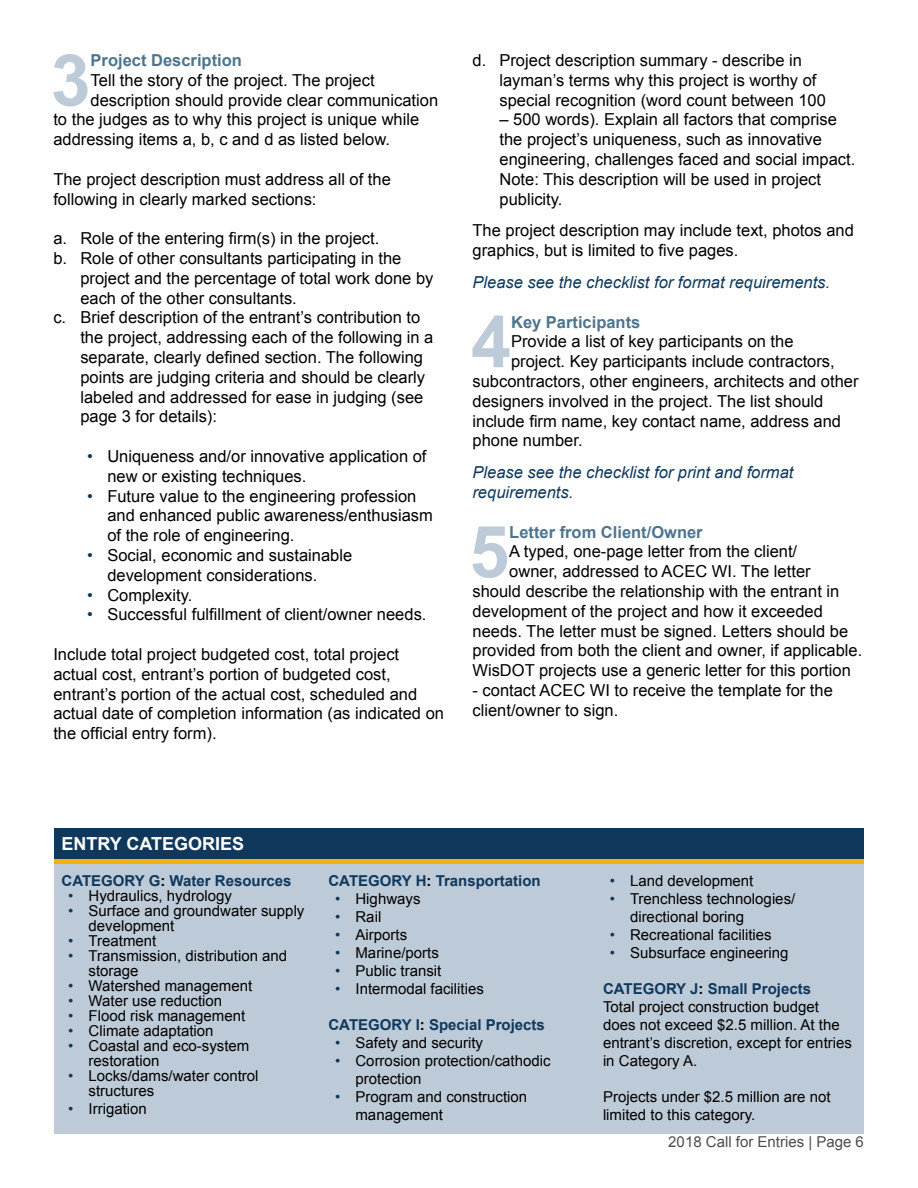
<style>
.page{position:relative;width:918px;height:1188px;background:#fff}
.page>*{position:absolute;margin:0;border:0;box-sizing:border-box;transform-origin:0 0}
.t1{font:700 71.85px "Arial";color:#bdcad7}
.t2{font:700 18px "Arial";color:#fff}
.t3{font:16.5px/19.8px "Arial";color:#000}
.t4{font:italic 16.5px/19.8px "Arial";color:#0f385c}
.t5{font:700 16.5px "Arial";color:#4d748e}
.t6{font:15px/18px "Arial";color:#000}
.t7{font:700 15px "Arial";color:#0f385c}
.t8{font:15px "Arial";color:#4d4d4f}
.s1{color:#0f385c}
.s2{color:#000}
.s3{font-weight:700;color:#0f385c}
.s4{font-weight:700}
</style>
<div class="page">
<div style="left:54px;top:828px;width:810px;height:306px;background:#bdcad7"></div>
<div style="left:54px;top:828px;width:810px;height:32px;background:#0f385c"></div>
<div style="left:54px;top:859px;width:810px;height:5px;background:#eeb111"></div>
<h1 class="t1" style="left:51px;top:32px;width:41px">3</h1>
<p class="t5" style="left:91px;top:49px;width:153px">Project Description</p>
<p class="t3" style="left:91px;top:70px;width:285px">Tell the story of the project. The project</p>
<p class="t3" style="left:91px;top:90px;width:349px">description should provide clear communication</p>
<p class="t3" style="left:53px;top:110px;width:367px">to the judges as to why this project is unique while</p>
<p class="t3" style="left:53px;top:130px;width:338px">addressing items a, b, c and d as listed below.</p>
<p class="t3" style="left:53px;top:169px;width:339px">The project description must address all of the following in clearly marked sections:</p>
<p class="t3" style="left:53px;top:229px;width:327px">a. Role of the entering firm(s) in the project.</p>
<p class="t3" style="left:53px;top:248px;width:349px">b. Role of other consultants participating in the</p>
<p class="t3" style="left:80px;top:268px;width:355px">project and the percentage of total work done by</p>
<p class="t3" style="left:80px;top:288px;width:218px">each of the other consultants.</p>
<p class="t3" style="left:53px;top:308px;width:368px">c. Brief description of the entrant’s contribution to</p>
<p class="t3" style="left:80px;top:328px;width:355px">the project, addressing each of the following in a</p>
<p class="t3" style="left:80px;top:347px;width:344px">separate, clearly defined section. The following</p>
<p class="t3" style="left:80px;top:367px;width:346px">points are judging criteria and should be clearly</p>
<p class="t3" style="left:80px;top:387px;width:345px">labeled and addressed for ease in judging (see</p>
<p class="t3" style="left:80px;top:407px;width:138px">page 3 for details):</p>
<p class="t3" style="left:107px;top:446px;width:321px;text-indent:-20px"><span class="s1">•</span> Uniqueness and/or innovative application of new or existing techniques.</p>
<p class="t3" style="left:107px;top:486px;width:327px;text-indent:-20px"><span class="s1">•</span> Future value to the engineering profession and enhanced public awareness/enthusiasm of the role of engineering.</p>
<p class="t3" style="left:107px;top:545px;width:246px;text-indent:-20px"><span class="s1">•</span> Social, economic and sustainable development considerations.</p>
<p class="t3" style="left:87px;top:585px;width:107px"><span class="s1">•</span> Complexity.</p>
<p class="t3" style="left:87px;top:605px;width:341px"><span class="s1">•</span> Successful fulfillment of client/owner needs.</p>
<p class="t3" style="left:53px;top:644px;width:392px">Include total project budgeted cost, total project actual cost, entrant’s portion of budgeted cost, entrant’s portion of the actual cost, scheduled and actual date of completion information (as indicated on the official entry form).</p>
<p class="t3" style="left:499px;top:50px;width:328px;text-indent:-27px">d. Project description summary - describe in layman’s terms why this project is worthy of special recognition (word count between 100</p>
<p class="t3" style="left:499px;top:110px;width:357px">– 500 words). Explain all factors that comprise the project’s uniqueness, such as innovative engineering, challenges faced and social impact.<br>Note: This description will be used in project publicity.</p>
<p class="t3" style="left:473px;top:221px;width:383px">The project description may include text, photos and graphics, but is limited to five pages.</p>
<p class="t4" style="left:473px;top:273px;width:359px">Please see the checklist for format requirements.</p>
<h1 class="t1" style="left:471px;top:294px;width:41px">4</h1>
<p class="t5" style="left:511px;top:311px;width:131px">Key Participants</p>
<p class="t3" style="left:511px;top:332px;width:284px">Provide a list of key participants on the</p>
<p class="t3" style="left:511px;top:352px;width:325px">project. Key participants include contractors,</p>
<p class="t3" style="left:473px;top:371px;width:388px">subcontractors, other engineers, architects and other</p>
<p class="t3" style="left:473px;top:391px;width:352px">designers involved in the project. The list should</p>
<p class="t3" style="left:473px;top:411px;width:370px">include firm name, key contact name, address and</p>
<p class="t3" style="left:473px;top:431px;width:112px">phone number.</p>
<p class="t4" style="left:473px;top:463px;width:322px">Please see the checklist for print and format requirements.</p>
<h1 class="t1" style="left:469px;top:504px;width:41px">5</h1>
<p class="t5" style="left:509px;top:521px;width:195px">Letter from Client/Owner</p>
<p class="t3" style="left:509px;top:542px;width:289px">A typed, one-page letter from the client/</p>
<p class="t3" style="left:509px;top:562px;width:303px">owner, addressed to ACEC WI. The letter</p>
<p class="t3" style="left:473px;top:581px;width:368px">should describe the relationship with the entrant in</p>
<p class="t3" style="left:473px;top:601px;width:352px">development of the project and how it exceeded</p>
<p class="t3" style="left:473px;top:621px;width:377px">needs. The letter must be signed. Letters should be</p>
<p class="t3" style="left:473px;top:641px;width:391px">provided from both the client and owner, if applicable.</p>
<p class="t3" style="left:473px;top:661px;width:380px">WisDOT projects use a generic letter for this portion</p>
<p class="t3" style="left:473px;top:680px;width:362px">- contact ACEC WI to receive the template for the client/owner to sign.</p>
<p class="t2" style="left:62px;top:831px;width:184px">ENTRY CATEGORIES</p>
<p class="t7" style="left:62px;top:870px;width:232px">CATEGORY G<span class="s2">:</span> Water Resources</p>
<p class="t6" style="left:68px;top:887px;width:165px"><span class="s1">•</span> Hydraulics, hydrology</p>
<p class="t6" style="left:89px;top:903px;width:217px;line-height:15px;text-indent:-20px"><span class="s1">•</span> Surface and groundwater supply development</p>
<p class="t6" style="left:68px;top:932px;width:90px"><span class="s1">•</span> Treatment</p>
<p class="t6" style="left:89px;top:948px;width:200px;line-height:15px;text-indent:-20px"><span class="s1">•</span> Transmission, distribution and storage</p>
<p class="t6" style="left:68px;top:977px;width:185px"><span class="s1">•</span> Watershed management</p>
<p class="t6" style="left:68px;top:992px;width:155px"><span class="s1">•</span> Water use reduction</p>
<p class="t6" style="left:68px;top:1007px;width:178px"><span class="s1">•</span> Flood risk management</p>
<p class="t6" style="left:68px;top:1022px;width:147px"><span class="s1">•</span> Climate adaptation</p>
<p class="t6" style="left:89px;top:1038px;width:162px;line-height:15px;text-indent:-20px"><span class="s1">•</span> Coastal and eco-system restoration</p>
<p class="t6" style="left:89px;top:1068px;width:172px;line-height:15px;text-indent:-20px"><span class="s1">•</span> Locks/dams/water control structures</p>
<p class="t6" style="left:68px;top:1100px;width:80px"><span class="s1">•</span> Irrigation</p>
<p class="t7" style="left:328px;top:870px;width:214px">CATEGORY H<span class="s2">:</span> Transportation</p>
<p class="t6" style="left:335px;top:890px;width:87px"><span class="s1">•</span> Highways</p>
<p class="t6" style="left:335px;top:908px;width:48px"><span class="s1">•</span> Rail</p>
<p class="t6" style="left:335px;top:926px;width:73px"><span class="s1">•</span> Airports</p>
<p class="t6" style="left:335px;top:944px;width:105px"><span class="s1">•</span> Marine/ports</p>
<p class="t6" style="left:335px;top:962px;width:108px"><span class="s1">•</span> Public transit</p>
<p class="t6" style="left:335px;top:980px;width:150px"><span class="s1">•</span> Intermodal facilities</p>
<p class="t7" style="left:329px;top:1014px;width:218px">CATEGORY I<span class="s2">:</span> Special Projects</p>
<p class="t6" style="left:335px;top:1034px;width:149px"><span class="s1">•</span> Safety and security</p>
<p class="t6" style="left:356px;top:1052px;width:197px;text-indent:-20px"><span class="s1">•</span> Corrosion protection/cathodic protection</p>
<p class="t6" style="left:356px;top:1088px;width:173px;text-indent:-20px"><span class="s1">•</span> Program and construction management</p>
<p class="t6" style="left:610px;top:872px;width:145px"><span class="s1">•</span> Land development</p>
<p class="t6" style="left:630px;top:890px;width:167px;text-indent:-20px"><span class="s1">•</span> Trenchless technologies/ directional boring</p>
<p class="t6" style="left:610px;top:926px;width:163px"><span class="s1">•</span> Recreational facilities</p>
<p class="t6" style="left:610px;top:944px;width:180px"><span class="s1">•</span> Subsurface engineering</p>
<p class="t6" style="left:603px;top:980px;width:251px"><span class="s3">CATEGORY J</span><span class="s4">:</span> <span class="s3">Small Projects<br></span>Total project construction budget does not exceed $2.5 million. At the entrant’s discretion, except for entries in Category A.</p>
<p class="t6" style="left:603px;top:1088px;width:229px">Projects under $2.5 million are not limited to this category.</p>
<p class="t8" style="left:668px;top:1132px;width:197px">2018 Call for Entries | Page 6</p>
</div>
